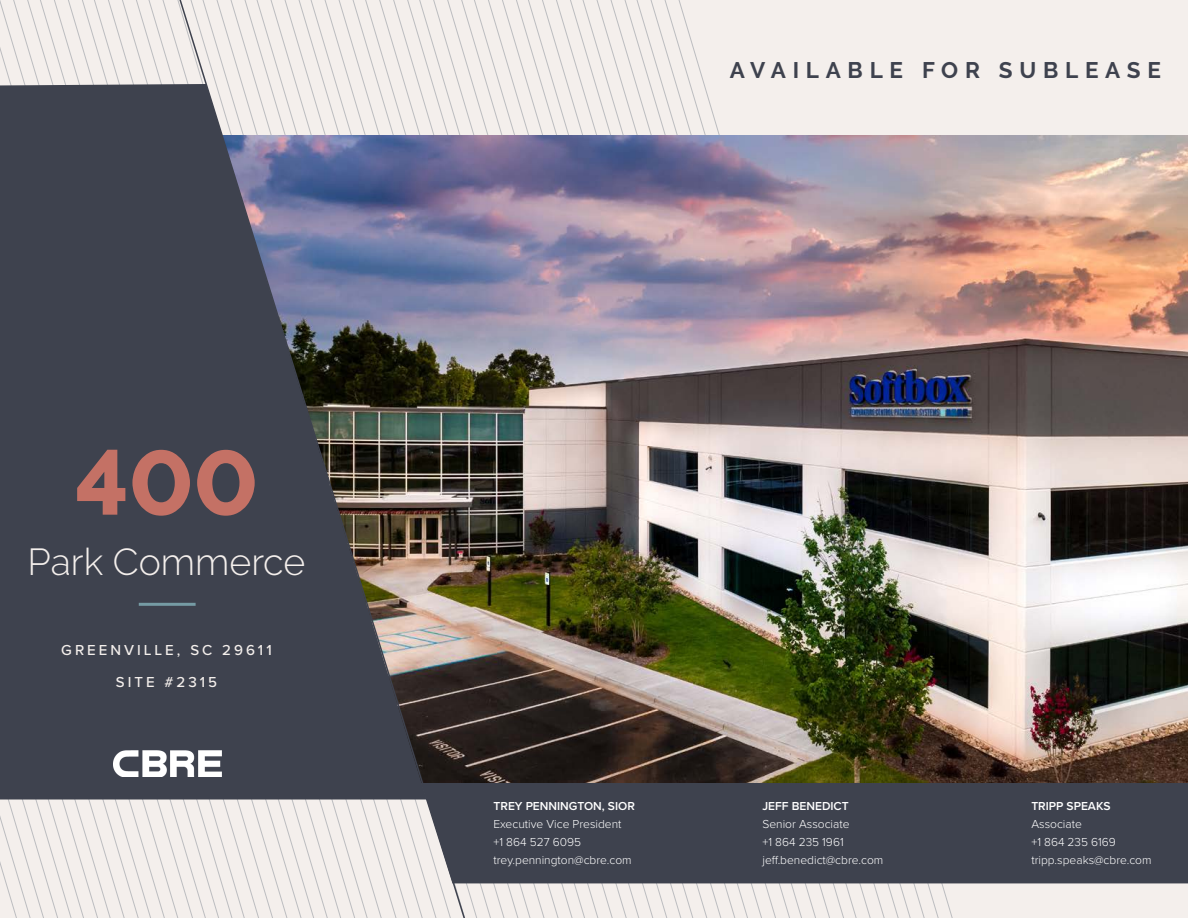
<style>
.page{position:relative;width:1188px;height:918px;background:#f4efec}
.page>*{position:absolute;margin:0;border:0;box-sizing:border-box;transform-origin:0 0}
.t1{font:800 91.5px "Raleway";color:#c47165}
.t2{font:300 37.5px "Raleway";color:#f4efec}
.t3{font:700 22.5px "Raleway";letter-spacing:.3em;color:#3e424e}
.Body_Copy{font:500 15px "Proxima Nova";letter-spacing:.2em;color:#f4efec}
.Body_Copy-2{font:300 12px "Proxima Nova";color:#fff}
.Body_Copy-3{font:600 12px "Proxima Nova";color:#fff}
</style>
<div class="page">
<svg style="left:606px;top:0;width:181px;height:918px"></svg>
<svg style="left:105px;top:0;width:45px;height:918px"></svg>
<svg style="left:0;top:0;width:105px;height:918px"></svg>
<div style="left:490px;top:783px;width:698px;height:101px;background:#3e424e"></div>
<img style="left:490px;top:135px;width:698px;height:648px">
<div style="left:0;top:84px;width:157px;height:716px;background:#3e424e"></div>
<hr style="left:139px;top:603px;width:57px;height:3px;background:#759ba4">
<img style="left:157px;top:0;width:333px;height:918px">
<img style="left:113px;top:750px;width:108px;height:27px">
<h1 class="t1" style="left:75px;top:431px;width:185px">400</h1>
<h1 class="t2" style="left:28px;top:540px;width:279px">Park Commerce</h1>
<p class="Body_Copy" style="left:61px;top:638px;width:212px">GREENVILLE, SC 29611</p>
<p class="Body_Copy" style="left:116px;top:671px;width:103px">SITE #2315</p>
<p class="t3" style="left:730px;top:58px;width:433px">AVAILABLE FOR SUBLEASE</p>
<p class="Body_Copy-3" style="left:494px;top:797px;width:143px">TREY PENNINGTON, SIOR</p>
<p class="Body_Copy-2" style="left:494px;top:815px;width:129px">Executive Vice President</p>
<p class="Body_Copy-2" style="left:494px;top:833px;width:89px">+1 864 527 6095</p>
<p class="Body_Copy-2" style="left:494px;top:851px;width:140px">trey.pennington@cbre.com</p>
<p class="Body_Copy-3" style="left:762px;top:797px;width:88px">JEFF BENEDICT</p>
<p class="Body_Copy-2" style="left:762px;top:815px;width:89px">Senior Associate</p>
<p class="Body_Copy-2" style="left:762px;top:833px;width:83px">+1 864 235 1961</p>
<p class="Body_Copy-2" style="left:762px;top:851px;width:122px">jeff.benedict@cbre.com</p>
<p class="Body_Copy-3" style="left:1031px;top:797px;width:81px">TRIPP SPEAKS</p>
<p class="Body_Copy-2" style="left:1031px;top:815px;width:52px">Associate</p>
<p class="Body_Copy-2" style="left:1031px;top:833px;width:86px">+1 864 235 6169</p>
<p class="Body_Copy-2" style="left:1031px;top:851px;width:122px">tripp.speaks@cbre.com</p>
</div>
